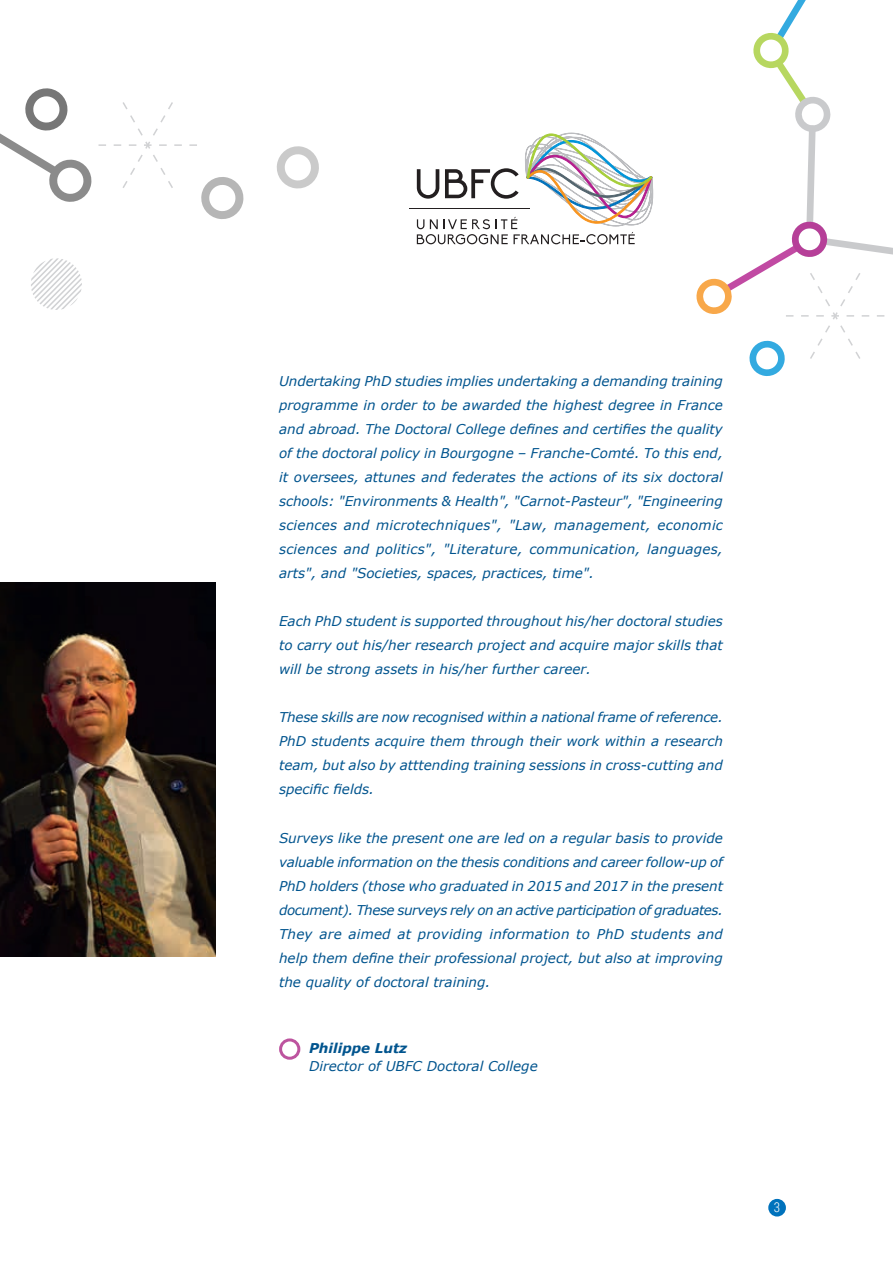
<style>
.page{position:relative;width:893px;height:1263px;background:#fff}
.page>*{position:absolute;margin:0;border:0;box-sizing:border-box;transform-origin:0 0}
.t1{font:italic 13.5px/24px "Verdana";color:#00548e;text-align:justify}
.t2{font:italic 700 13.5px "Verdana";color:#00548e}
.t3{font:300 13.5px "Roboto Condensed";color:#fff}
</style>
<div class="page">
<svg style="left:0;top:88px;width:92px;height:114px"></svg>
<svg style="left:276px;top:146px;width:43px;height:43px"></svg>
<hr style="left:0;top:196px;width:1px;height:983px;background:#0072bc">
<svg style="left:31px;top:258px;width:51px;height:52px"></svg>
<svg style="left:99px;top:102px;width:145px;height:117px"></svg>
<hr style="left:409px;top:208px;width:120px;height:1px;background:#231f20">
<svg style="left:417px;top:133px;width:236px;height:111px"></svg>
<svg style="left:696px;top:0;width:197px;height:376px"></svg>
<div style="left:768px;top:1199px;width:18px;height:17px;background:#0072bc;border-radius:50%"></div>
<img style="left:0;top:583px;width:216px;height:373px">
<div style="left:279px;top:1038px;width:21px;height:22px;border:3px solid #bd549f;border-radius:50%"></div>
<p class="t1" style="left:279px;top:370px;width:445px">Undertaking PhD studies implies undertaking a demanding training programme in order to be awarded the highest degree in France and abroad. The Doctoral College defines and certifies the quality of the doctoral policy in Bourgogne – Franche-Comté. To this end, it oversees, attunes and federates the actions of its six doctoral schools: "Environments &amp; Health", "Carnot-Pasteur", "Engineering sciences and microtechniques", "Law, management, economic sciences and politics", "Literature, communication, languages, arts", and "Societies, spaces, practices, time".</p>
<p class="t1" style="left:279px;top:610px;width:445px">Each PhD student is supported throughout his/her doctoral studies to carry out his/her research project and acquire major skills that will be strong assets in his/her further career.</p>
<p class="t1" style="left:279px;top:706px;width:445px">These skills are now recognised within a national frame of reference.<br>PhD students acquire them through their work within a research team, but also by atttending training sessions in cross-cutting and specific fields.</p>
<p class="t1" style="left:279px;top:826px;width:445px">Surveys like the present one are led on a regular basis to provide valuable information on the thesis conditions and career follow-up of PhD holders (those who graduated in 2015 and 2017 in the present document). These surveys rely on an active participation of graduates.<br>They are aimed at providing information to PhD students and help them define their professional project, but also at improving the quality of doctoral training.</p>
<p class="t2" style="left:309px;top:1039px;width:100px">Philippe Lutz</p>
<p class="t1" style="left:309px;top:1054px;width:230px">Director of UBFC Doctoral College</p>
<p class="t3" style="left:774px;top:1198px;width:8px">3</p>
</div>
